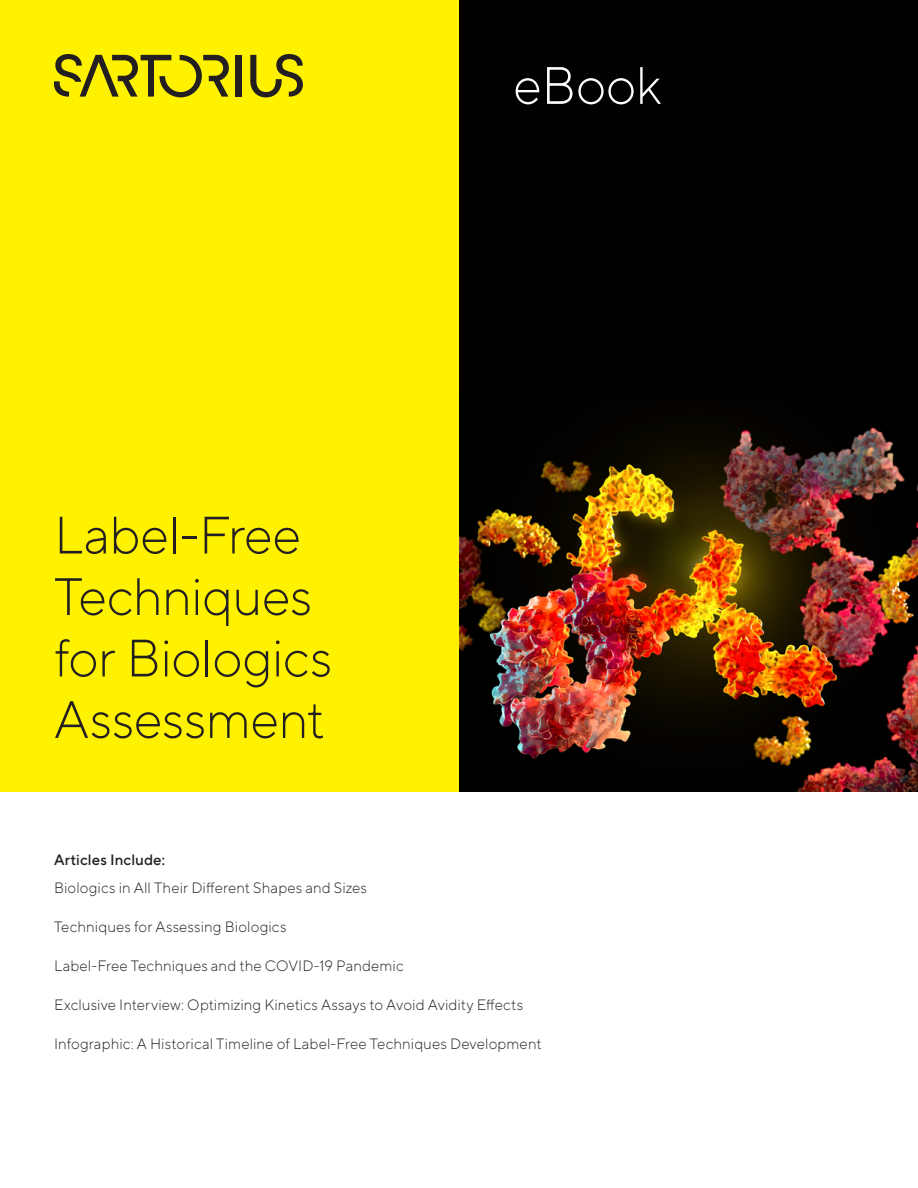
<style>
.page{position:relative;width:918px;height:1188px;background:#fff}
.page>*{position:absolute;margin:0;border:0;box-sizing:border-box;transform-origin:0 0}
.t1{font:300 52.5px/61.5px "TT Norms Pro";letter-spacing:-.015em;color:#231f20}
.t2{font:300 52.5px "TT Norms Pro";letter-spacing:-.01em;color:#fff}
.t3{font:300 15px "TT Norms Pro";letter-spacing:.01em;color:#231f20}
.t4{font:500 15px "TT Norms Pro";letter-spacing:.005em;color:#231f20}
</style>
<div class="page">
<div style="left:0;top:0;width:459px;height:421px;background:#fff200"></div>
<div style="left:459px;top:0;width:459px;height:399px;background:#020000"></div>
<div style="left:0;top:396px;width:459px;height:396px;background:#fff200"></div>
<img style="left:459px;top:399px;width:459px;height:393px">
<div style="left:236px;top:55px;width:6px;height:42px;background:#231f20"></div>
<svg style="left:250px;top:54px;width:53px;height:43px"></svg>
<svg style="left:54px;top:54px;width:175px;height:43px"></svg>
<h1 class="t1" style="left:54px;top:500px;width:280px">Label-Free<br>Techniques for Biologics<br>Assessment</h1>
<h1 class="t2" style="left:513px;top:48px;width:150px">eBook</h1>
<p class="t4" style="left:54px;top:849px;width:113px">Articles Include:</p>
<p class="t3" style="left:54px;top:876px;width:315px">Biologics in All Their Different Shapes and Sizes</p>
<p class="t3" style="left:54px;top:915px;width:234px">Techniques for Assessing Biologics</p>
<p class="t3" style="left:54px;top:954px;width:351px">Label-Free Techniques and the COVID-19 Pandemic</p>
<p class="t3" style="left:54px;top:993px;width:471px">Exclusive Interview: Optimizing Kinetics Assays to Avoid Avidity Effects</p>
<p class="t3" style="left:54px;top:1032px;width:489px">Infographic: A Historical Timeline of Label-Free Techniques Development</p>
</div>
